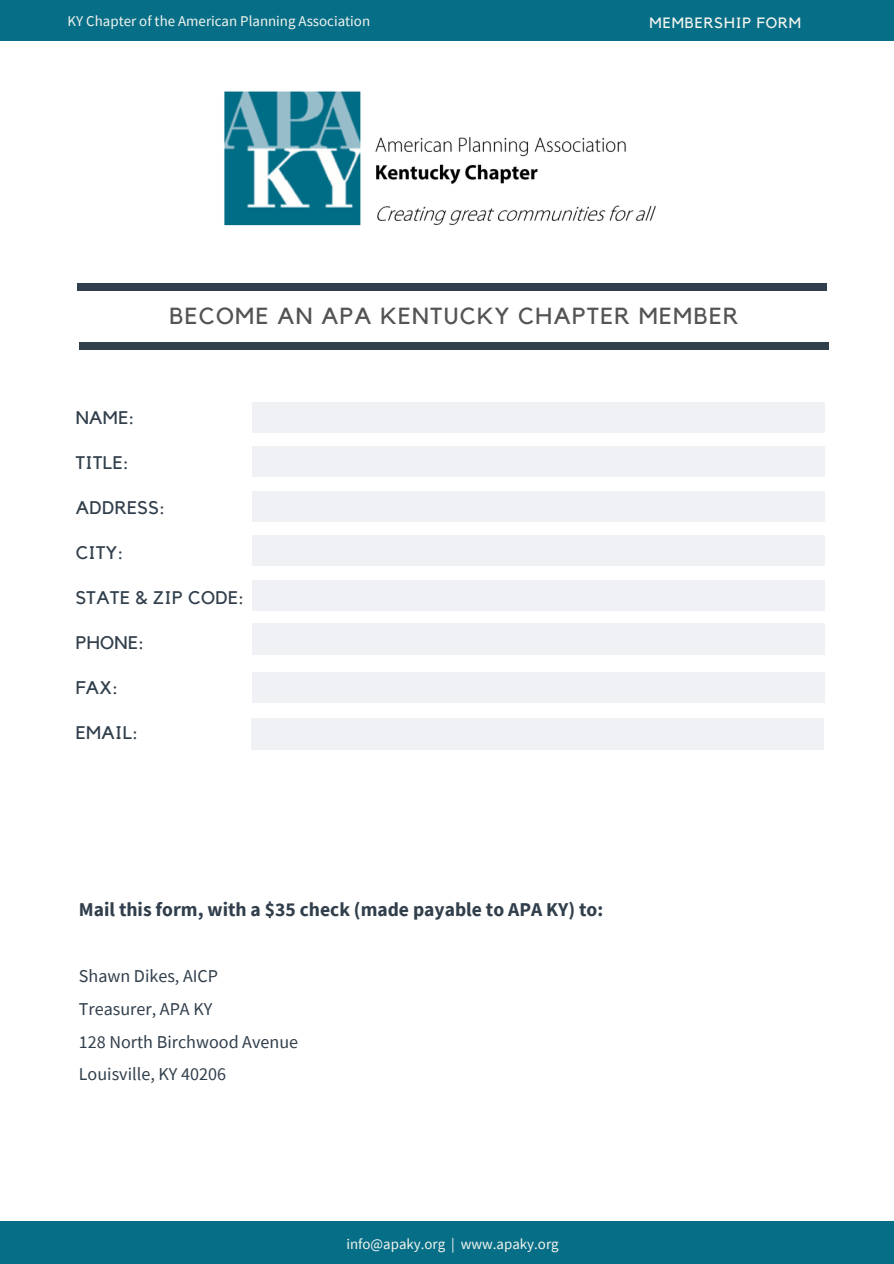
<style>
.page{position:relative;width:894px;height:1264px;background:#fff}
.page>*{position:absolute;margin:0;border:0;box-sizing:border-box;transform-origin:0 0}
.t1{font:23.25px "Kollektif";letter-spacing:.06em;color:#545454}
.t2{font:700 19.5px "Source Sans Pro";color:#313f4c}
.t3{font:18.15px "Kollektif";letter-spacing:.02em;color:#313f4c}
.t4{font:18px "Source Sans Pro";color:#313f4c}
.t5{font:14.85px "Source Sans Pro";color:#f4f5ef}
.t6{font:14.85px "Kollektif";letter-spacing:.06em;color:#f4f5ef}
</style>
<div class="page">
<div style="left:252px;top:402px;width:572px;height:30px;background:#eff1f4"></div>
<div style="left:252px;top:446px;width:572px;height:31px;background:#eff1f4"></div>
<div style="left:252px;top:491px;width:572px;height:30px;background:#eff1f4"></div>
<div style="left:252px;top:535px;width:572px;height:31px;background:#eff1f4"></div>
<div style="left:252px;top:580px;width:572px;height:31px;background:#eff1f4"></div>
<div style="left:0;top:0;width:893px;height:40px;background:#076e87"></div>
<div style="left:77px;top:283px;width:749px;height:7px;background:#313f4c"></div>
<div style="left:79px;top:343px;width:749px;height:6px;background:#313f4c"></div>
<div style="left:0;top:1221px;width:893px;height:42px;background:#076e87"></div>
<img style="left:224px;top:91px;width:432px;height:135px">
<div style="left:252px;top:623px;width:572px;height:31px;background:#eff1f4"></div>
<div style="left:252px;top:672px;width:572px;height:30px;background:#eff1f4"></div>
<div style="left:251px;top:719px;width:572px;height:30px;background:#eff1f4"></div>
<p class="t5" style="left:68px;top:12px;width:304px">KY Chapter of the American Planning Association</p>
<p class="t6" style="left:649px;top:16px;width:153px">MEMBERSHIP FORM</p>
<p class="t1" style="left:169px;top:305px;width:570px">BECOME AN APA KENTUCKY CHAPTER MEMBER</p>
<p class="t3" style="left:76px;top:409px;width:60px">NAME:</p>
<p class="t3" style="left:76px;top:454px;width:54px">TITLE:</p>
<p class="t3" style="left:76px;top:499px;width:91px">ADDRESS:</p>
<p class="t3" style="left:76px;top:544px;width:49px">CITY:</p>
<p class="t3" style="left:76px;top:589px;width:170px">STATE &amp; ZIP CODE:</p>
<p class="t3" style="left:76px;top:634px;width:70px">PHONE:</p>
<p class="t3" style="left:76px;top:679px;width:44px">FAX:</p>
<p class="t3" style="left:76px;top:724px;width:64px">EMAIL:</p>
<p class="t2" style="left:79px;top:896px;width:525px">Mail this form, with a $35 check (made payable to APA KY) to:</p>
<p class="t4" style="left:79px;top:964px;width:141px">Shawn Dikes, AICP</p>
<p class="t4" style="left:79px;top:997px;width:135px">Treasurer, APA KY</p>
<p class="t4" style="left:79px;top:1029px;width:221px">128 North Birchwood Avenue</p>
<p class="t4" style="left:79px;top:1062px;width:149px">Louisville, KY 40206</p>
<p class="t5" style="left:346px;top:1234px;width:214px">info@apaky.org | www.apaky.org</p>
</div>
